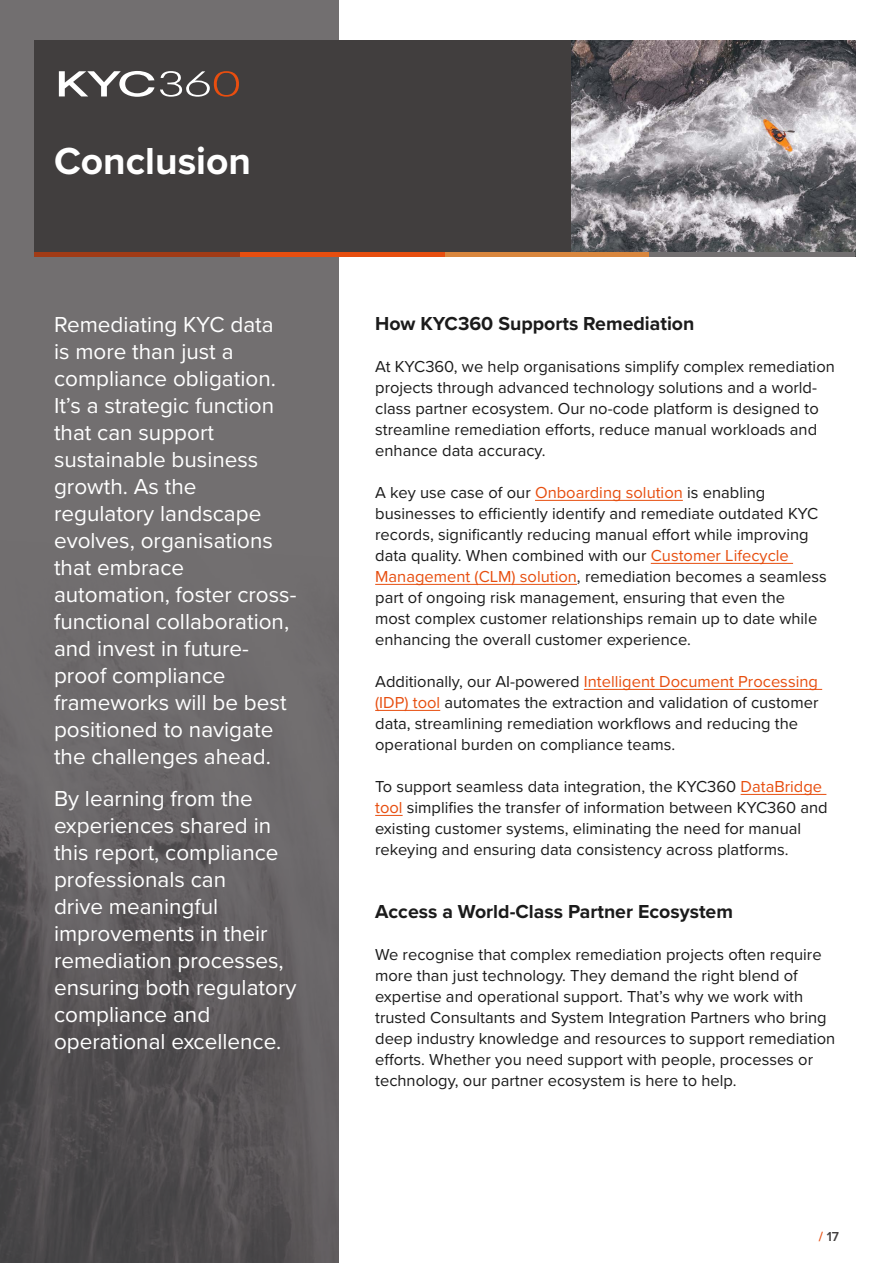
<style>
.page{position:relative;width:893px;height:1263px;background:#fff}
.page>*{position:absolute;margin:0;border:0;box-sizing:border-box;transform-origin:0 0}
.t1{font:700 39px "Proxima Nova";color:#fff}
.t2{font:22.5px/27px "Proxima Nova";color:#fff}
.t3{font:700 19.5px "Proxima Nova";color:#1b1b1b}
.t4{font:16.5px/21px "Proxima Nova";color:#1b1b1b}
.t5{font:600 13.5px "Proxima Nova";color:#413e3e}
.s1{color:#e74e0f}
</style>
<div class="page">
<div style="left:0;top:0;width:338px;height:1263px;background:#726f70"></div>
<img style="left:0;top:642px;width:338px;height:621px">
<div style="left:34px;top:40px;width:821px;height:217px;background:#413e3e"></div>
<img style="left:571px;top:41px;width:284px;height:211px">
<div style="left:444px;top:252px;width:207px;height:5px;background:#d9863d"></div>
<div style="left:239px;top:252px;width:205px;height:5px;background:#e74e0f"></div>
<div style="left:34px;top:252px;width:205px;height:5px;background:#a13b16"></div>
<div style="left:650px;top:252px;width:205px;height:5px;background:#726f70"></div>
<svg style="left:59px;top:71px;width:180px;height:26px"></svg>
<hr style="left:535px;top:500px;width:148px;height:1px;background:#e74e0f">
<hr style="left:651px;top:563px;width:142px;height:1px;background:#e74e0f">
<hr style="left:375px;top:584px;width:202px;height:1px;background:#e74e0f">
<hr style="left:584px;top:689px;width:238px;height:1px;background:#e74e0f">
<hr style="left:375px;top:710px;width:65px;height:1px;background:#e74e0f">
<hr style="left:741px;top:794px;width:85px;height:1px;background:#e74e0f">
<svg style="left:375px;top:815px;width:28px;height:1px"></svg>
<h1 class="t1" style="left:54px;top:132px;width:199px">Conclusion</h1>
<p class="t2" style="left:54px;top:310px;width:244px">Remediating KYC data<br>is more than just a compliance obligation.<br>It’s a strategic function that can support sustainable business growth. As the regulatory landscape evolves, organisations that embrace automation, foster cross&shy;functional collaboration, and invest in future&shy;proof compliance frameworks will be best positioned to navigate the challenges ahead.</p>
<h2 class="t2" style="left:54px;top:784px;width:244px">By learning from the experiences shared in this report, compliance professionals can<br>drive meaningful improvements in their remediation processes, ensuring both regulatory compliance and operational excellence.</h2>
<p class="t3" style="left:375px;top:309px;width:321px">How KYC360 Supports Remediation</p>
<p class="t4" style="left:375px;top:355px;width:461px">At KYC360, we help organisations simplify complex remediation projects through advanced technology solutions and a world&shy;class partner ecosystem. Our no-code platform is designed to streamline remediation efforts, reduce manual workloads and enhance data accuracy.</p>
<p class="t4" style="left:375px;top:481px;width:453px">A key use case of our <span class="s1">Onboarding solution</span> is enabling businesses to efficiently identify and remediate outdated KYC records, significantly reducing manual effort while improving data quality. When combined with our <span class="s1">Customer Lifecycle Management (CLM) solution</span>, remediation becomes a seamless part of ongoing risk management, ensuring that even the<br>most complex customer relationships remain up to date while enhancing the overall customer experience.</p>
<p class="t4" style="left:375px;top:670px;width:445px">Additionally, our AI-powered <span class="s1">Intelligent Document Processing (IDP) tool</span> automates the extraction and validation of customer data, streamlining remediation workflows and reducing the operational burden on compliance teams.</p>
<p class="t4" style="left:375px;top:775px;width:454px">To support seamless data integration, the KYC360 <span class="s1">DataBridge tool</span> simplifies the transfer of information between KYC360 and existing customer systems, eliminating the need for manual rekeying and ensuring data consistency across platforms.</p>
<p class="t3" style="left:375px;top:897px;width:359px">Access a World-Class Partner Ecosystem</p>
<p class="t4" style="left:375px;top:943px;width:462px">We recognise that complex remediation projects often require more than just technology. They demand the right blend of expertise and operational support. That’s why we work with trusted Consultants and System Integration Partners who bring deep industry knowledge and resources to support remediation efforts. Whether you need support with people, processes or technology, our partner ecosystem is here to help.</p>
<p class="t5" style="left:819px;top:1226px;width:22px"><span class="s1">/</span> 17</p>
</div>
